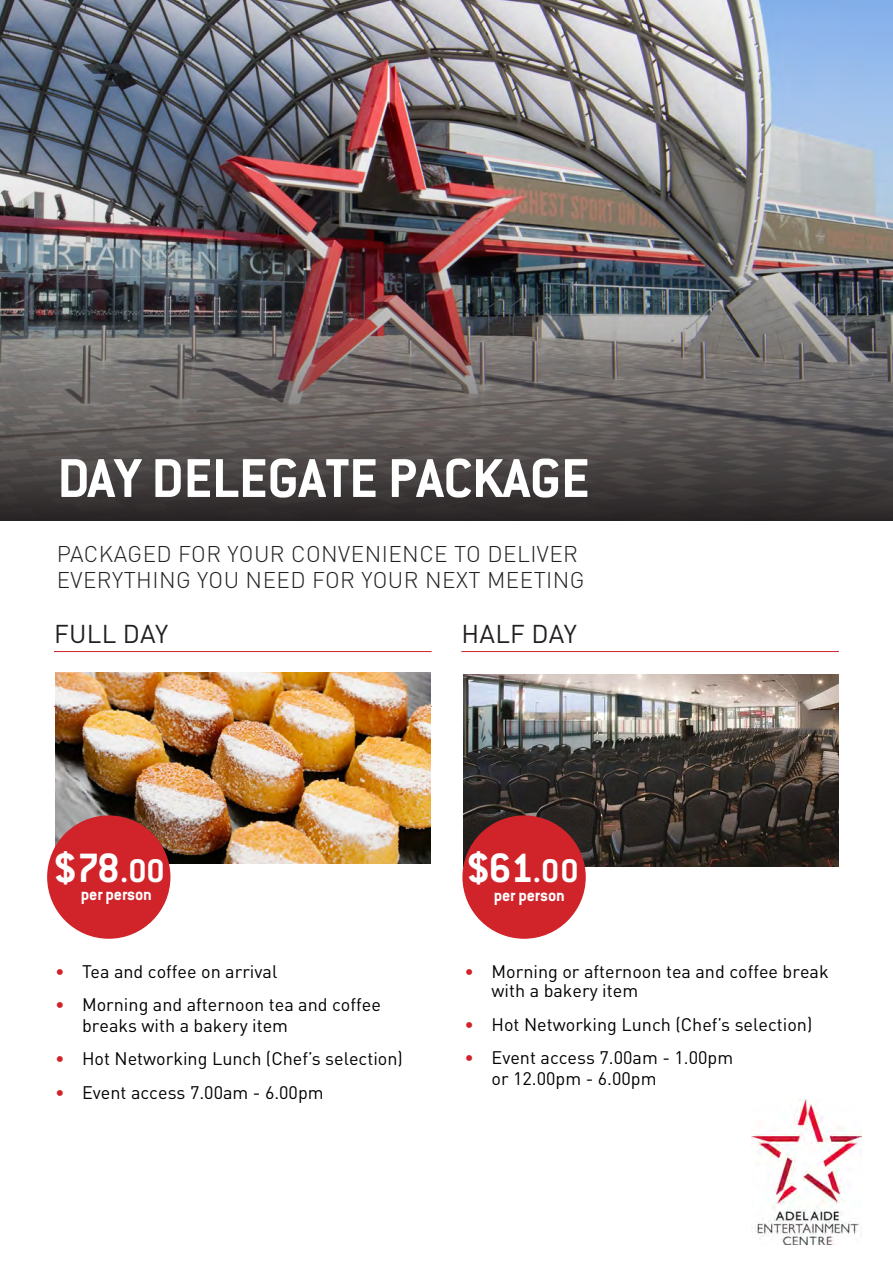
<style>
.page{position:relative;width:893px;height:1263px;background:#fff}
.page>*{position:absolute;margin:0;border:0;box-sizing:border-box;transform-origin:0 0}
.t1{font:700 60px "Conduit ITC Std";letter-spacing:-.005em;color:#fff}
.t2{font:700 45px "Conduit ITC Std";color:#fff}
.t3{font:25.5px "DIN Pro";letter-spacing:.01em;color:#231f20}
.t4{font:300 22.5px/25.5px "DIN Pro";letter-spacing:.02em;color:#231f20}
.t5{font:18px/20.1px "DIN Pro";color:#000}
.t6{font:700 18px "Conduit ITC Std";letter-spacing:-.01em;color:#fff}
.s1{font-size:36px}
.s2{color:#d1232a}
</style>
<div class="page">
<hr style="left:54px;top:651px;width:378px;height:1px;background:#d1232a">
<hr style="left:54px;top:706px;width:378px;height:1px;background:#d1232a">
<hr style="left:461px;top:651px;width:378px;height:1px;background:#d1232a">
<img style="left:55px;top:672px;width:376px;height:192px">
<img style="left:463px;top:674px;width:376px;height:192px">
<img style="left:0;top:0;width:893px;height:521px">
<div style="left:462px;top:815px;width:124px;height:124px;background:#d1232a;border-radius:50%"></div>
<div style="left:47px;top:815px;width:123px;height:124px;background:#d1232a;border-radius:50%"></div>
<img style="left:752px;top:1100px;width:110px;height:144px">
<h1 class="t1" style="left:57px;top:442px;width:534px">DAY DELEGATE PACKAGE</h1>
<p class="t4" style="left:57px;top:541px;width:529px">PACKAGED FOR YOUR CONVENIENCE TO DELIVER<br>EVERYTHING YOU NEED FOR YOUR NEXT MEETING</p>
<h3 class="t3" style="left:54px;top:616px;width:116px">FULL DAY</h3>
<h3 class="t3" style="left:461px;top:616px;width:117px">HALF DAY</h3>
<h2 class="t2" style="left:54px;top:841px;width:112px">$78<span class="s1">.00</span></h2>
<p class="t6" style="left:81px;top:884px;width:73px">per person</p>
<p class="t5" style="left:55px;top:960px;width:224px"><span class="s2">•</span> Tea and coffee on arrival</p>
<p class="t5" style="left:82px;top:994px;width:300px;text-indent:-27px"><span class="s2">•</span> Morning and afternoon tea and coffee breaks with a bakery item</p>
<p class="t5" style="left:55px;top:1048px;width:349px"><span class="s2">•</span> Hot Networking Lunch (Chef’s selection)</p>
<p class="t5" style="left:55px;top:1082px;width:270px"><span class="s2">•</span> Event access 7.00am - 6.00pm</p>
<h2 class="t2" style="left:467px;top:841px;width:113px">$61<span class="s1">.00</span></h2>
<p class="t6" style="left:494px;top:884px;width:73px">per person</p>
<p class="t5" style="left:492px;top:961px;width:339px;line-height:19.2px;text-indent:-27px"><span class="s2">•</span> Morning or afternoon tea and coffee break with a bakery item</p>
<p class="t5" style="left:465px;top:1013px;width:349px"><span class="s2">•</span> Hot Networking Lunch (Chef’s selection)</p>
<p class="t5" style="left:492px;top:1046px;width:243px;line-height:21px;text-indent:-27px"><span class="s2">•</span> Event access 7.00am - 1.00pm or 12.00pm - 6.00pm</p>
</div>
